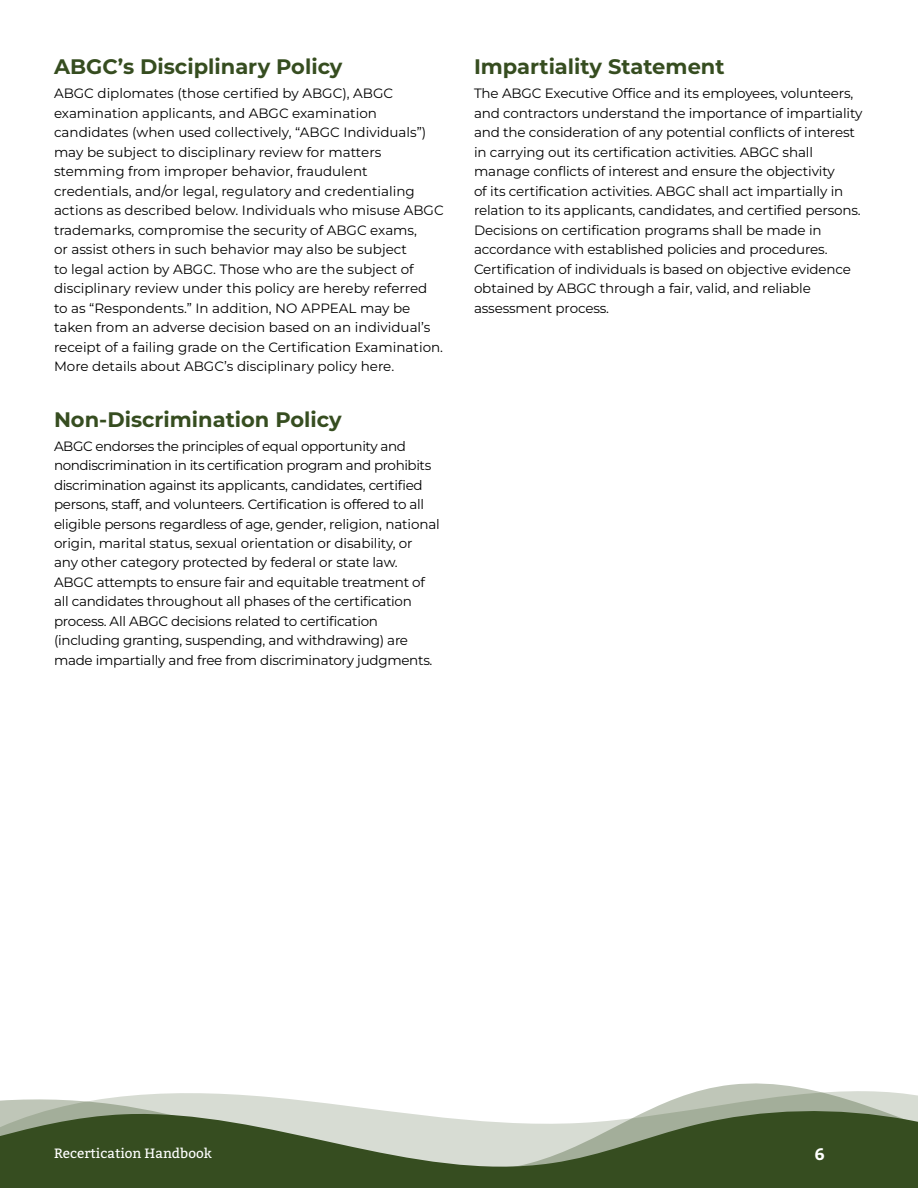
<style>
.page{position:relative;width:918px;height:1188px;background:#fff}
.page>*{position:absolute;margin:0;border:0;box-sizing:border-box;transform-origin:0 0}
.t1{font:700 21px "Montserrat";color:#364d20}
.t2{font:700 16.5px "Bitter";color:#fff}
.t3{font:13.5px/19.5px "Montserrat";letter-spacing:-.01em;color:#000}
.t4{font:13.5px "Bitter";color:#fff}
</style>
<div class="page">
<svg style="left:0;top:1083px;width:918px;height:24px"></svg>
<svg style="left:0;top:1107px;width:918px;height:81px;background:#687958"></svg>
<h1 class="t1" style="left:54px;top:52px;width:290px">ABGC’s Disciplinary Policy</h1>
<p class="t3" style="left:54px;top:83px;width:391px">ABGC diplomates (those certified by ABGC), ABGC examination applicants, and ABGC examination candidates (when used collectively, “ABGC Individuals”) may be subject to disciplinary review for matters stemming from improper behavior, fraudulent credentials, and/or legal, regulatory and credentialing actions as described below. Individuals who misuse ABGC trademarks, compromise the security of ABGC exams,<br>or assist others in such behavior may also be subject<br>to legal action by ABGC. Those who are the subject of disciplinary review under this policy are hereby referred to as “Respondents.” In addition, NO APPEAL may be taken from an adverse decision based on an individual’s receipt of a failing grade on the Certification Examination.<br>More details about ABGC’s disciplinary policy here.</p>
<h1 class="t1" style="left:54px;top:404px;width:289px">Non-Discrimination Policy</h1>
<p class="t3" style="left:54px;top:436px;width:387px">ABGC endorses the principles of equal opportunity and nondiscrimination in its certification program and prohibits discrimination against its applicants, candidates, certified persons, staff, and volunteers. Certification is offered to all eligible persons regardless of age, gender, religion, national origin, marital status, sexual orientation or disability, or any other category protected by federal or state law.<br>ABGC attempts to ensure fair and equitable treatment of all candidates throughout all phases of the certification process. All ABGC decisions related to certification (including granting, suspending, and withdrawing) are made impartially and free from discriminatory judgments.</p>
<h1 class="t1" style="left:474px;top:52px;width:252px">Impartiality Statement</h1>
<p class="t3" style="left:474px;top:83px;width:390px">The ABGC Executive Office and its employees, volunteers, and contractors understand the importance of impartiality and the consideration of any potential conflicts of interest in carrying out its certification activities. ABGC shall manage conflicts of interest and ensure the objectivity<br>of its certification activities. ABGC shall act impartially in relation to its applicants, candidates, and certified persons.<br>Decisions on certification programs shall be made in accordance with established policies and procedures.<br>Certification of individuals is based on objective evidence obtained by ABGC through a fair, valid, and reliable assessment process.</p>
<p class="t4" style="left:54px;top:1145px;width:159px">Recertication Handbook</p>
<p class="t2" style="left:815px;top:1144px;width:12px">6</p>
</div>
